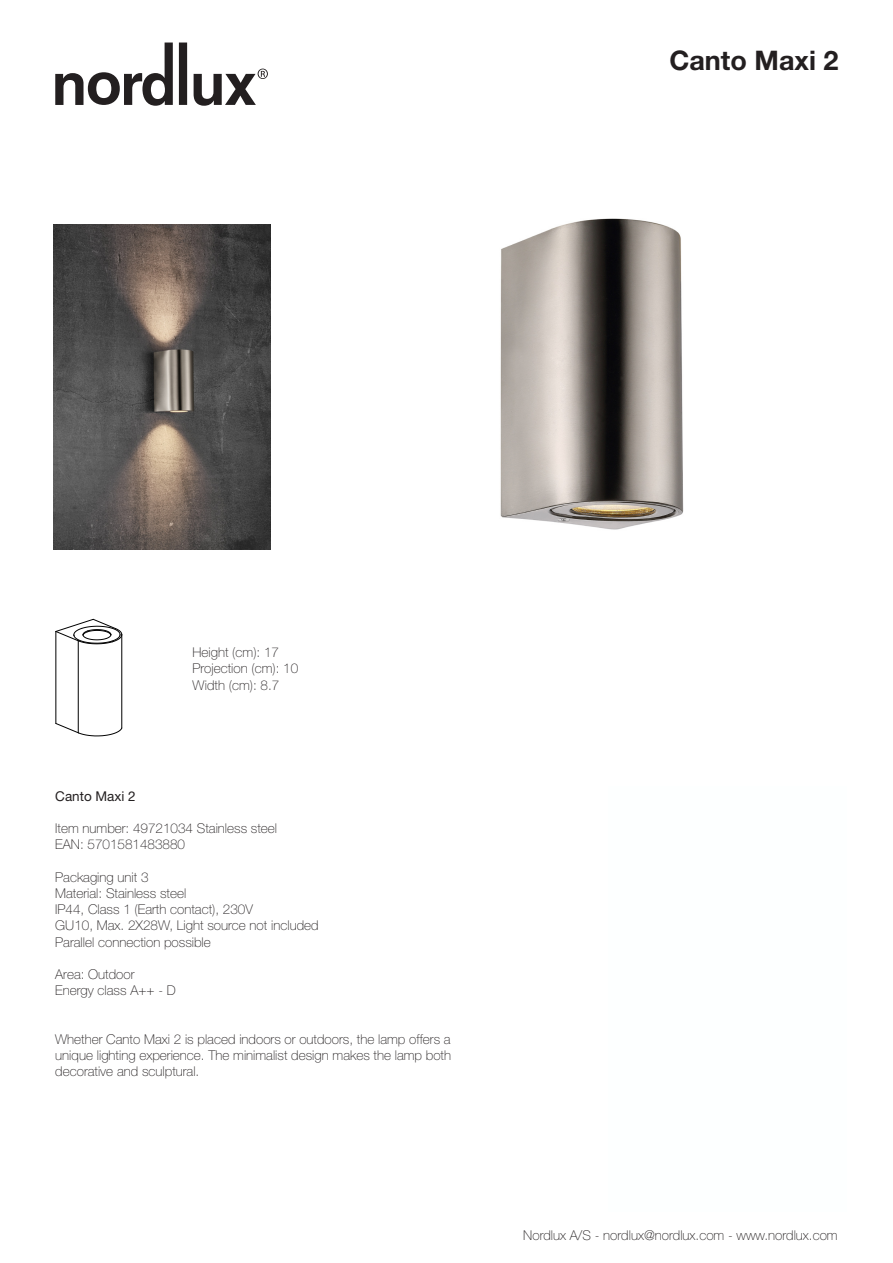
<style>
.page{position:relative;width:893px;height:1263px;background:#fff}
.page>*{position:absolute;margin:0;border:0;box-sizing:border-box;transform-origin:0 0}
.DSModelBodytext{font:700 27px "Helvetica Neue LT Pro";color:#231f20}
.FLOWBodytext{font:100 13.5px/16.2px "Helvetica Neue";color:#231f20;text-align:justify}
.BUNDBodytext{font:100 13.5px "Helvetica Neue";color:#231f20}
.DSSTREGBodytext{font:100 13.5px "Helvetica Neue";color:#231f20}
.Model{font:13.5px "Helvetica Neue";color:#231f20}
</style>
<div class="page">
<svg style="left:55px;top:723px;width:67px;height:13px"></svg>
<svg style="left:55px;top:619px;width:67px;height:25px"></svg>
<hr style="left:56px;top:631px;width:1px;height:92px;background:#000">
<hr style="left:78px;top:641px;width:1px;height:92px;background:#000">
<hr style="left:122px;top:635px;width:1px;height:93px;background:#000">
<img style="left:54px;top:224px;width:217px;height:325px">
<img style="left:500px;top:218px;width:184px;height:312px">
<svg style="left:55px;top:43px;width:118px;height:63px"></svg>
<svg style="left:179px;top:43px;width:8px;height:62px"></svg>
<svg style="left:194px;top:69px;width:74px;height:37px"></svg>
<p class="DSModelBodytext" style="left:669px;top:44px;width:170px">Canto Maxi 2</p>
<p class="DSSTREGBodytext" style="left:192px;top:645px;width:88px">Height (cm): 17</p>
<p class="DSSTREGBodytext" style="left:192px;top:661px;width:107px">Projection (cm): 10</p>
<p class="DSSTREGBodytext" style="left:192px;top:677px;width:88px">Width (cm): 8.7</p>
<p class="Model" style="left:55px;top:788px;width:82px">Canto Maxi 2</p>
<p class="FLOWBodytext" style="left:55px;top:820px;width:223px">Item number: 49721034 Stainless steel</p>
<p class="FLOWBodytext" style="left:55px;top:836px;width:131px">EAN: 5701581483880</p>
<p class="FLOWBodytext" style="left:55px;top:869px;width:95px">Packaging unit 3</p>
<p class="FLOWBodytext" style="left:55px;top:885px;width:133px">Material: Stainless steel</p>
<p class="FLOWBodytext" style="left:55px;top:901px;width:199px">IP44, Class 1 (Earth contact), 230V</p>
<p class="FLOWBodytext" style="left:55px;top:917px;width:265px">GU10, Max. 2X28W, Light source not included</p>
<p class="FLOWBodytext" style="left:55px;top:934px;width:157px">Parallel connection possible</p>
<p class="FLOWBodytext" style="left:55px;top:966px;width:81px">Area: Outdoor</p>
<p class="FLOWBodytext" style="left:55px;top:982px;width:122px">Energy class A++ - D</p>
<p class="FLOWBodytext" style="left:55px;top:1031px;width:397px">Whether Canto Maxi 2 is placed indoors or outdoors, the lamp offers a unique lighting experience. The minimalist design makes the lamp both decorative and sculptural.</p>
<p class="BUNDBodytext" style="left:523px;top:1227px;width:316px">Nordlux A/S - nordlux@nordlux.com - www.nordlux.com</p>
</div>
